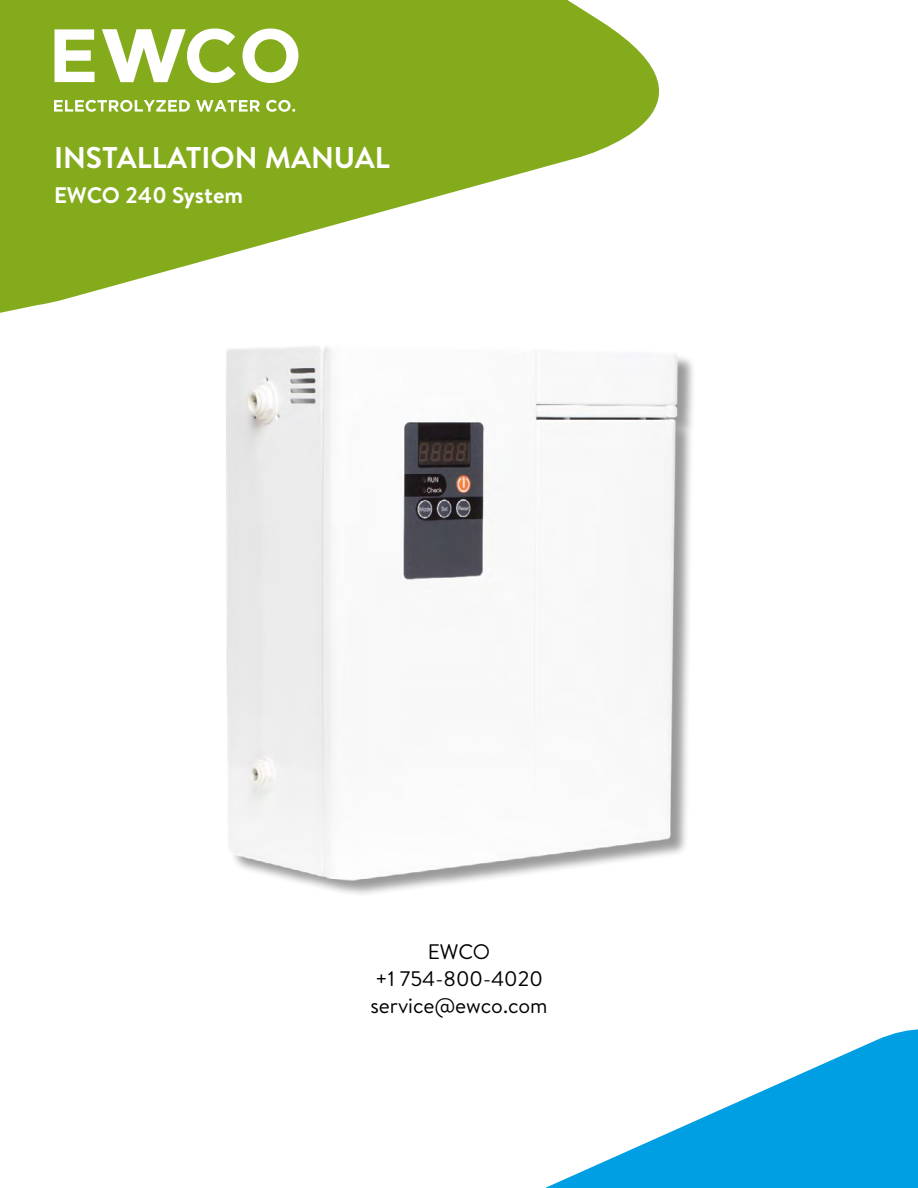
<style>
.page{position:relative;width:918px;height:1188px;background:#fff}
.page>*{position:absolute;margin:0;border:0;box-sizing:border-box;transform-origin:0 0}
.t1{font:700 30px "Brandon Text";color:#fff}
.t2{font:700 22.5px "Brandon Text";color:#fff}
.t3{font:21px/27px "Brandon Text";color:#000;text-align:center}
</style>
<div class="page">
<svg style="left:0;top:0;width:659px;height:313px;fill:#84ab1c"></svg>
<div style="left:229px;top:347px;width:467px;height:551px;background:#000;opacity:.4"></div>
<img style="left:226px;top:346px;width:470px;height:539px">
<svg style="left:545px;top:1029px;width:373px;height:159px;fill:#009fe3"></svg>
<svg style="left:55px;top:29px;width:40px;height:53px"></svg>
<svg style="left:243px;top:29px;width:55px;height:54px"></svg>
<svg style="left:54px;top:100px;width:241px;height:12px"></svg>
<svg style="left:102px;top:29px;width:134px;height:54px"></svg>
<h1 class="t1" style="left:54px;top:137px;width:337px">INSTALLATION MANUAL</h1>
<p class="t2" style="left:54px;top:180px;width:191px">EWCO 240 System</p>
<p class="t3" style="left:370px;top:937px;width:179px">EWCO<br>+1 754-800-4020 service@ewco.com</p>
</div>
